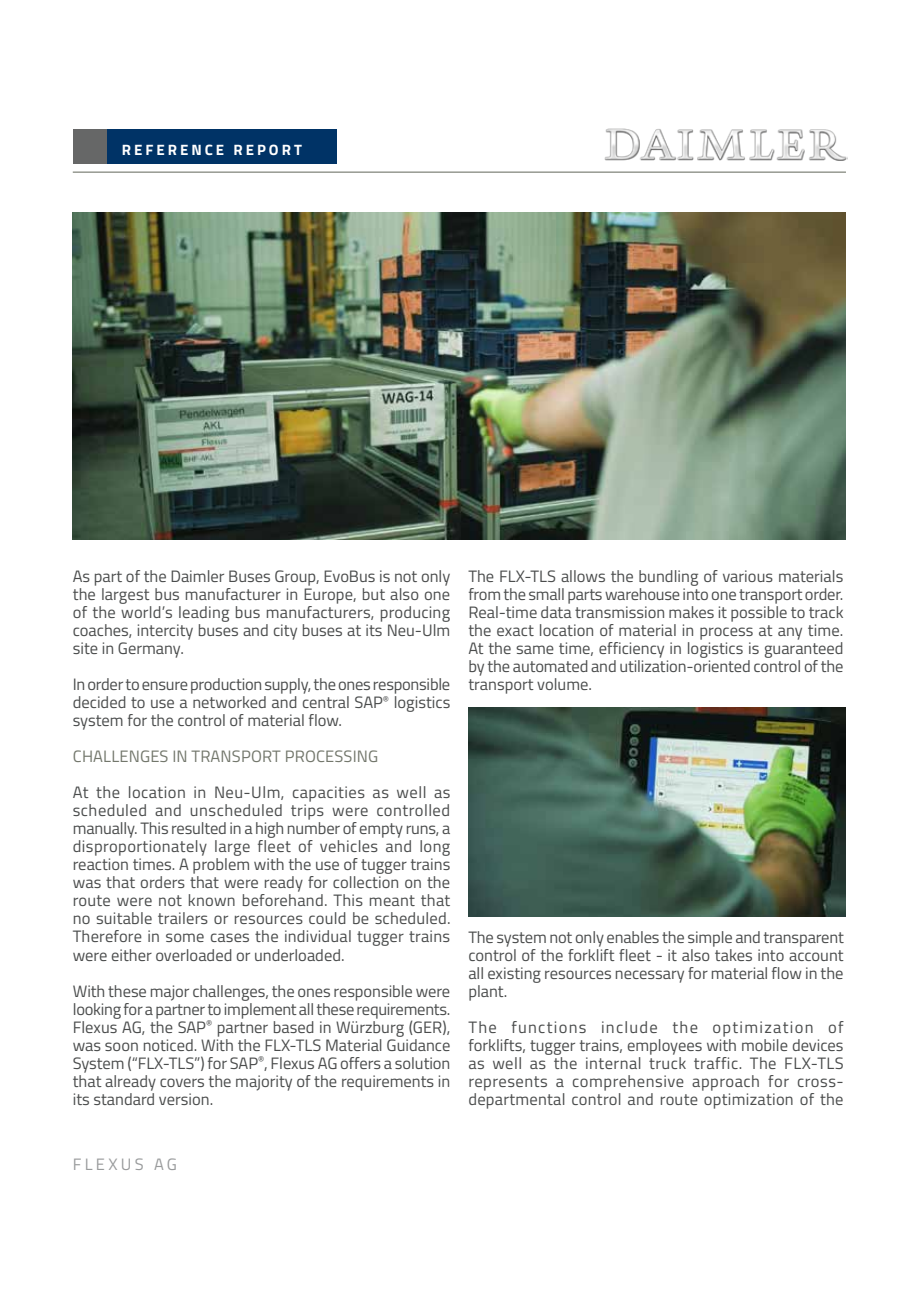
<style>
.page{position:relative;width:906px;height:1289px;background:#fff}
.page>*{position:absolute;margin:0;border:0;box-sizing:border-box;transform-origin:0 0}
.t1{font:16.5px/18px "Titillium Web";color:#4b4d4d;text-align:justify}
.t2{font:16.5px "Titillium Web";letter-spacing:.01em;color:#73776c}
.t3{font:16.5px "Titillium Web";letter-spacing:.2em;color:#999b9c}
.t4{font:700 15px "Titillium Web";letter-spacing:.2em;color:#fff}
</style>
<div class="page">
<div style="left:73px;top:129px;width:34px;height:34px;background:#666767"></div>
<hr style="left:73px;top:171px;width:773px;height:2px;background:#73776c">
<div style="left:107px;top:129px;width:229px;height:34px;background:#036"></div>
<img style="left:468px;top:707px;width:378px;height:209px">
<img style="left:73px;top:213px;width:772px;height:327px">
<img style="left:604px;top:128px;width:244px;height:33px">
<p class="t4" style="left:122px;top:138px;width:182px">REFERENCE REPORT</p>
<p class="t1" style="left:73px;top:566px;width:379px">As part of the Daimler Buses Group, EvoBus is not only the largest bus manufacturer in Europe, but also one of the world’s leading bus manufacturers, producing coaches, intercity buses and city buses at its Neu-Ulm site in Germany.</p>
<p class="t1" style="left:73px;top:674px;width:379px">In order to ensure production supply, the ones responsible decided to use a networked and central SAP<sup>®</sup> logistics system for the control of material flow.</p>
<p class="t2" style="left:73px;top:744px;width:307px">CHALLENGES IN TRANSPORT PROCESSING</p>
<p class="t1" style="left:73px;top:782px;width:379px">At the location in Neu-Ulm, capacities as well as scheduled and unscheduled trips were controlled manually. This resulted in a high number of empty runs, a disproportionately large fleet of vehicles and long reaction times. A problem with the use of tugger trains was that orders that were ready for collection on the route were not known beforehand. This meant that no suitable trailers or resources could be scheduled.<br>Therefore in some cases the individual tugger trains were either overloaded or underloaded.</p>
<p class="t1" style="left:73px;top:980px;width:379px">With these major challenges, the ones responsible were looking for a partner to implement all these requirements.<br>Flexus AG, the SAP<sup>®</sup> partner based in Würzburg (GER), was soon noticed. With the FLX-TLS Material Guidance System (“FLX-TLS”) for SAP<sup>®</sup>, Flexus AG offers a solution that already covers the majority of the requirements in its standard version.</p>
<p class="t1" style="left:468px;top:566px;width:377px">The FLX-TLS allows the bundling of various materials from the small parts warehouse into one transport order.<br>Real-time data transmission makes it possible to track the exact location of material in process at any time.<br>At the same time, efficiency in logistics is guaranteed by the automated and utilization-oriented control of the transport volume.</p>
<p class="t1" style="left:468px;top:926px;width:377px">The system not only enables the simple and transparent control of the forklift fleet - it also takes into account all existing resources necessary for material flow in the plant.</p>
<p class="t1" style="left:468px;top:1016px;width:377px">The functions include the optimization of forklifts, tugger trains, employees with mobile devices as well as the internal truck traffic. The FLX-TLS represents a comprehensive approach for cross&shy;departmental control and route optimization of the</p>
<p class="t3" style="left:73px;top:1151px;width:106px">FLEXUS AG</p>
</div>
